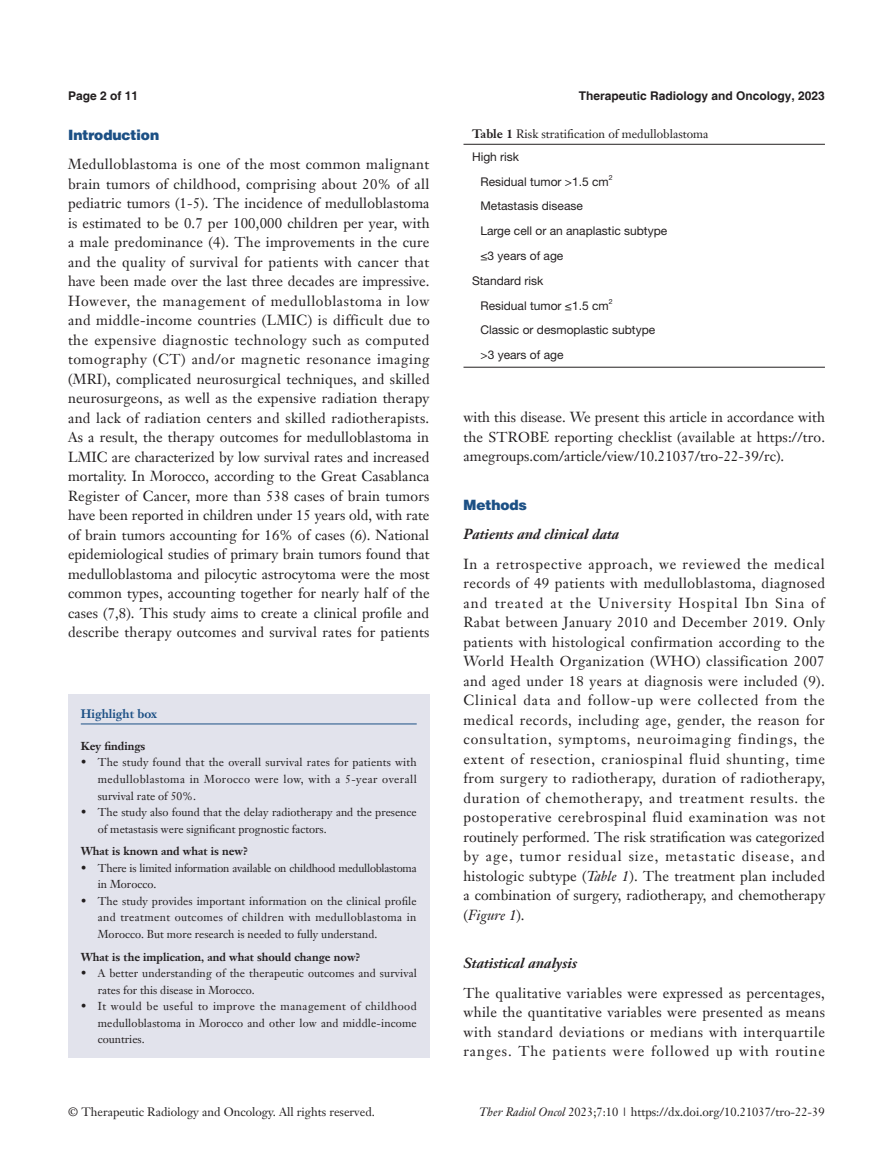
<style>
.page{position:relative;width:893px;height:1170px;background:#fff}
.page>*{position:absolute;margin:0;border:0;box-sizing:border-box;transform-origin:0 0}
.t1{font:14.25px/19.5px "Janson Text LT";letter-spacing:.015em;color:#231f20;text-align:justify}
.t2{font:italic 700 14.25px "Janson Text LT";color:#231f20}
.t3{font:900 14.25px "Helvetica";color:#1c5085}
.t4{font:12px/24.8px "Helvetica Neue LT Pro";color:#231f20}
.t5{font:12px "Janson Text LT";color:#231f20}
.t6{font:700 12px "Helvetica";color:#231f20}
.t7{font:700 12px "Janson Text LT";color:#1c5085}
.t8{font:11.25px/16.5px "Janson Text LT";color:#231f20;text-align:justify}
.t9{font:700 11.25px "Janson Text LT";color:#231f20}
.t10{font:11.25px/16.5px "Janson Text LT";letter-spacing:-.02em;color:#231f20}
.t11{font:7.05px "Helvetica Neue LT Pro";color:#231f20}
.s1{font-weight:700}
.s2{font-style:italic}
</style>
<div class="page">
<div style="left:68px;top:694px;width:361px;height:363px;background:#e2e3ec"></div>
<hr style="left:81px;top:723px;width:336px;height:1px;background:#1c5085">
<hr style="left:463px;top:367px;width:362px;height:1px;background:#231f20">
<hr style="left:463px;top:144px;width:362px;height:1px;background:#231f20">
<p class="t6" style="left:68px;top:88px;width:72px">Page 2 of 11</p>
<p class="t6" style="left:579px;top:88px;width:248px">Therapeutic Radiology and Oncology, 2023</p>
<p class="t3" style="left:68px;top:126px;width:93px">Introduction</p>
<p class="t1" style="left:68px;top:154px;width:363px">Medulloblastoma is one of the most common malignant brain tumors of childhood, comprising about 20% of all pediatric tumors (1-5). The incidence of medulloblastoma is estimated to be 0.7 per 100,000 children per year, with a male predominance (4). The improvements in the cure and the quality of survival for patients with cancer that have been made over the last three decades are impressive.<br>However, the management of medulloblastoma in low and middle-income countries (LMIC) is difficult due to the expensive diagnostic technology such as computed tomography (CT) and/or magnetic resonance imaging (MRI), complicated neurosurgical techniques, and skilled neurosurgeons, as well as the expensive radiation therapy and lack of radiation centers and skilled radiotherapists.<br>As a result, the therapy outcomes for medulloblastoma in LMIC are characterized by low survival rates and increased mortality. In Morocco, according to the Great Casablanca Register of Cancer, more than 538 cases of brain tumors have been reported in children under 15 years old, with rate of brain tumors accounting for 16% of cases (6). National epidemiological studies of primary brain tumors found that medulloblastoma and pilocytic astrocytoma were the most common types, accounting together for nearly half of the cases (7,8). This study aims to create a clinical profile and describe therapy outcomes and survival rates for patients</p>
<p class="t7" style="left:81px;top:705px;width:78px">Highlight box</p>
<p class="t9" style="left:81px;top:738px;width:66px">Key findings</p>
<p class="t8" style="left:98px;top:754px;width:320px;text-indent:-17px">• The study found that the overall survival rates for patients with medulloblastoma in Morocco were low, with a 5-year overall survival rate of 50%.</p>
<p class="t8" style="left:98px;top:803px;width:320px;text-indent:-17px">• The study also found that the delay radiotherapy and the presence of metastasis were significant prognostic factors.</p>
<p class="t9" style="left:81px;top:844px;width:169px">What is known and what is new?</p>
<p class="t10" style="left:98px;top:859px;width:320px;text-indent:-17px">• There is limited information available on childhood medulloblastoma in Morocco.</p>
<p class="t8" style="left:98px;top:892px;width:320px;text-indent:-17px">• The study provides important information on the clinical profile and treatment outcomes of children with medulloblastoma in Morocco. But more research is needed to fully understand.</p>
<p class="t9" style="left:81px;top:949px;width:281px">What is the implication, and what should change now?</p>
<p class="t8" style="left:98px;top:965px;width:321px;text-indent:-17px">• A better understanding of the therapeutic outcomes and survival rates for this disease in Morocco.</p>
<p class="t8" style="left:98px;top:998px;width:320px;text-indent:-17px">• It would be useful to improve the management of childhood medulloblastoma in Morocco and other low and middle-income countries.</p>
<p class="t5" style="left:472px;top:126px;width:238px"><span class="s1">Table 1</span> Risk stratification of medulloblastoma</p>
<p class="t4" style="left:480px;top:144px;width:130px;text-indent:-9px">High risk<br>Residual tumor &gt;1.5 cm</p>
<p class="t11" style="left:609px;top:173px;width:5px">2</p>
<p class="t4" style="left:480px;top:193px;width:104px">Metastasis disease</p>
<p class="t4" style="left:480px;top:218px;width:188px">Large cell or an anaplastic subtype</p>
<p class="t4" style="left:480px;top:243px;width:84px">≤3 years of age</p>
<p class="t4" style="left:472px;top:268px;width:73px">Standard risk</p>
<p class="t4" style="left:480px;top:292px;width:130px">Residual tumor ≤1.5 cm</p>
<p class="t11" style="left:609px;top:297px;width:5px">2</p>
<p class="t4" style="left:480px;top:317px;width:176px">Classic or desmoplastic subtype &gt;3 years of age</p>
<p class="t1" style="left:463px;top:407px;width:363px">with this disease. We present this article in accordance with the STROBE reporting checklist (available at https://tro. amegroups.com/article/view/10.21037/tro-22-39/rc).</p>
<p class="t3" style="left:463px;top:495px;width:65px">Methods</p>
<p class="t2" style="left:463px;top:525px;width:157px">Patients and clinical data</p>
<p class="t1" style="left:463px;top:553px;width:363px">In a retrospective approach, we reviewed the medical records of 49 patients with medulloblastoma, diagnosed and treated at the University Hospital Ibn Sina of Rabat between January 2010 and December 2019. Only patients with histological confirmation according to the World Health Organization (WHO) classification 2007 and aged under 18 years at diagnosis were included (9).<br>Clinical data and follow-up were collected from the medical records, including age, gender, the reason for consultation, symptoms, neuroimaging findings, the extent of resection, craniospinal fluid shunting, time from surgery to radiotherapy, duration of radiotherapy, duration of chemotherapy, and treatment results. the postoperative cerebrospinal fluid examination was not routinely performed. The risk stratification was categorized by age, tumor residual size, metastatic disease, and histologic subtype (<span class="s2">Table 1</span>). The treatment plan included a combination of surgery, radiotherapy, and chemotherapy (<span class="s2">Figure 1</span>).</p>
<p class="t2" style="left:463px;top:954px;width:115px">Statistical analysis</p>
<p class="t1" style="left:463px;top:982px;width:363px">The qualitative variables were expressed as percentages, while the quantitative variables were presented as means with standard deviations or medians with interquartile ranges. The patients were followed up with routine</p>
<p class="t5" style="left:68px;top:1104px;width:308px">© Therapeutic Radiology and Oncology. All rights reserved.</p>
<p class="t5" style="left:479px;top:1104px;width:347px"><span class="s2">Ther Radiol Oncol</span> 2023;7:10 | https://dx.doi.org/10.21037/tro-22-39</p>
</div>
